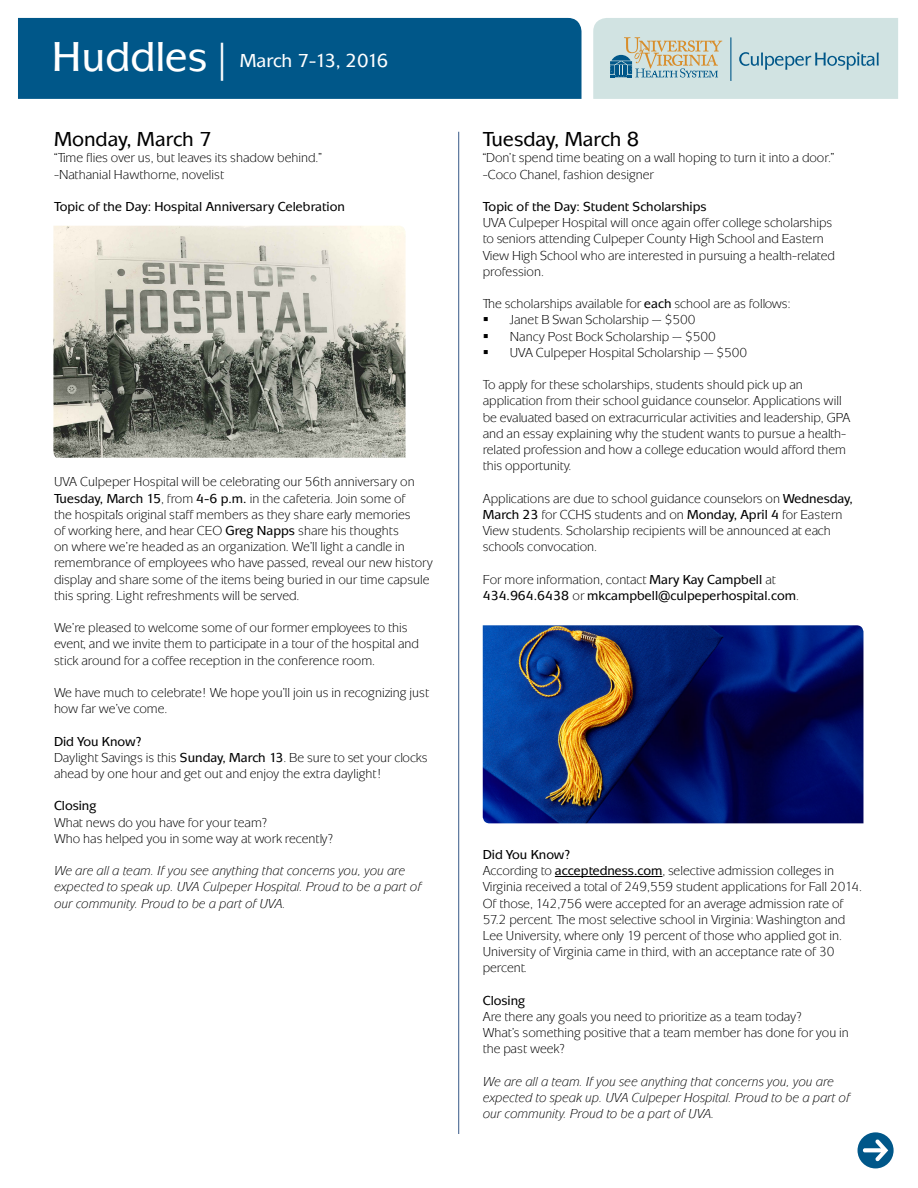
<style>
.page{position:relative;width:918px;height:1188px;background:#fff}
.page>*{position:absolute;margin:0;border:0;box-sizing:border-box;transform-origin:0 0}
.t1{font:500 43.5px "Mixage ITC Std";color:#fff}
.t2{font:500 21px "Mixage ITC Std";color:#000}
.t3{font:500 19.5px "Mixage ITC Std";letter-spacing:-.015em;color:#fff}
.t4{font:13.5px/16.2px "Mixage ITC Std";color:#000}
.t5{font:italic 13.5px/16.2px "Mixage ITC Std";color:#000}
.t6{font:500 13.5px/16.2px "Mixage ITC Std";color:#000}
.s1{font-weight:400}
.s2{font-weight:500}
</style>
<div class="page">
<div style="left:18px;top:18px;width:564px;height:81px;background:#005789"></div>
<svg style="left:593px;top:18px;width:305px;height:81px;background:#c7d9d7"></svg>
<hr style="left:458px;top:132px;width:1px;height:1002px;background:#385888">
<hr style="left:555px;top:876px;width:107px;height:1px;background:#000">
<img style="left:53px;top:226px;width:353px;height:232px">
<img style="left:483px;top:625px;width:380px;height:198px">
<h1 class="t1" style="left:52px;top:31px;width:176px">Huddles <span class="s1">|</span></h1>
<h3 class="t3" style="left:240px;top:49px;width:150px">March 7-13, 2016</h3>
<h2 class="t2" style="left:54px;top:127px;width:159px">Monday, March 7</h2>
<p class="t4" style="left:54px;top:150px;width:269px">“Time flies over us, but leaves its shadow behind.” -Nathanial Hawthorne, novelist</p>
<p class="t6" style="left:54px;top:198px;width:292px">Topic of the Day: Hospital Anniversary Celebration</p>
<p class="t4" style="left:54px;top:474px;width:381px">UVA Culpeper Hospital will be celebrating our 56th anniversary on <span class="s2">Tuesday, March 15</span>, from <span class="s2">4-6 p.m.</span> in the cafeteria. Join some of<br>the hospital’s original staff members as they share early memories<br>of working here, and hear CEO <span class="s2">Greg Napps</span> share his thoughts<br>on where we’re headed as an organization. We’ll light a candle in remembrance of employees who have passed, reveal our new history display and share some of the items being buried in our time capsule this spring. Light refreshments will be served.</p>
<p class="t4" style="left:54px;top:620px;width:367px">We’re pleased to welcome some of our former employees to this event, and we invite them to participate in a tour of the hospital and stick around for a coffee reception in the conference room.</p>
<p class="t4" style="left:54px;top:684px;width:377px">We have much to celebrate! We hope you’ll join us in recognizing just how far we’ve come.</p>
<p class="t4" style="left:54px;top:733px;width:375px"><span class="s2">Did You Know?<br></span>Daylight Savings is this <span class="s2">Sunday, March 13</span>. Be sure to set your clocks ahead by one hour and get out and enjoy the extra daylight!</p>
<p class="t6" style="left:54px;top:798px;width:44px">Closing</p>
<p class="t4" style="left:54px;top:814px;width:281px">What news do you have for your team?<br>Who has helped you in some way at work recently?</p>
<p class="t5" style="left:54px;top:862px;width:369px">We are all a team. If you see anything that concerns you, you are expected to speak up. UVA Culpeper Hospital. Proud to be a part of our community. Proud to be a part of UVA.</p>
<h2 class="t2" style="left:483px;top:127px;width:158px">Tuesday, March 8</h2>
<p class="t4" style="left:483px;top:150px;width:353px">“Don’t spend time beating on a wall hoping to turn it into a door.” -Coco Chanel, fashion designer</p>
<p class="t6" style="left:483px;top:198px;width:225px">Topic of the Day: Student Scholarships</p>
<p class="t4" style="left:483px;top:215px;width:354px">UVA Culpeper Hospital will once again offer college scholarships to seniors attending Culpeper County High School and Eastern View High School who are interested in pursuing a health-related profession.</p>
<p class="t4" style="left:483px;top:296px;width:309px">The scholarships available for <span class="s2">each</span> school are as follows:</p>
<p class="t4" style="left:483px;top:312px;width:214px">▪ Janet B Swan Scholarship — $500</p>
<p class="t4" style="left:483px;top:328px;width:235px">▪ Nancy Post Bock Scholarship — $500</p>
<p class="t4" style="left:483px;top:344px;width:266px">▪ UVA Culpeper Hospital Scholarship — $500</p>
<p class="t4" style="left:483px;top:377px;width:369px">To apply for these scholarships, students should pick up an application from their school guidance counselor. Applications will be evaluated based on extracurricular activities and leadership, GPA and an essay explaining why the student wants to pursue a health&shy;related profession and how a college education would afford them this opportunity.</p>
<p class="t4" style="left:483px;top:490px;width:372px">Applications are due to school guidance counselors on <span class="s2">Wednesday, March 23</span> for CCHS students and on <span class="s2">Monday, April 4</span> for Eastern View students. Scholarship recipients will be announced at each school’s convocation.</p>
<p class="t6" style="left:483px;top:571px;width:318px"><span class="s1">For more information, contact</span> Mary Kay Campbell <span class="s1">at<br></span>434.964.6438 <span class="s1">or</span> mkcampbell@culpeperhospital.com<span class="s1">.</span></p>
<p class="t4" style="left:483px;top:846px;width:381px"><span class="s2">Did You Know?<br></span>According to <span class="s2">acceptedness.com</span>, selective admission colleges in Virginia received a total of 249,559 student applications for Fall 2014.<br>Of those, 142,756 were accepted for an average admission rate of 57.2 percent. The most selective school in Virginia: Washington and Lee University, where only 19 percent of those who applied got in.<br>University of Virginia came in third, with an acceptance rate of 30 percent.</p>
<p class="t6" style="left:483px;top:992px;width:44px">Closing</p>
<p class="t4" style="left:483px;top:1008px;width:368px">Are there any goals you need to prioritize as a team today?<br>What’s something positive that a team member has done for you in the past week?</p>
<p class="t5" style="left:483px;top:1073px;width:369px">We are all a team. If you see anything that concerns you, you are expected to speak up. UVA Culpeper Hospital. Proud to be a part of our community. Proud to be a part of UVA.</p>
</div>
